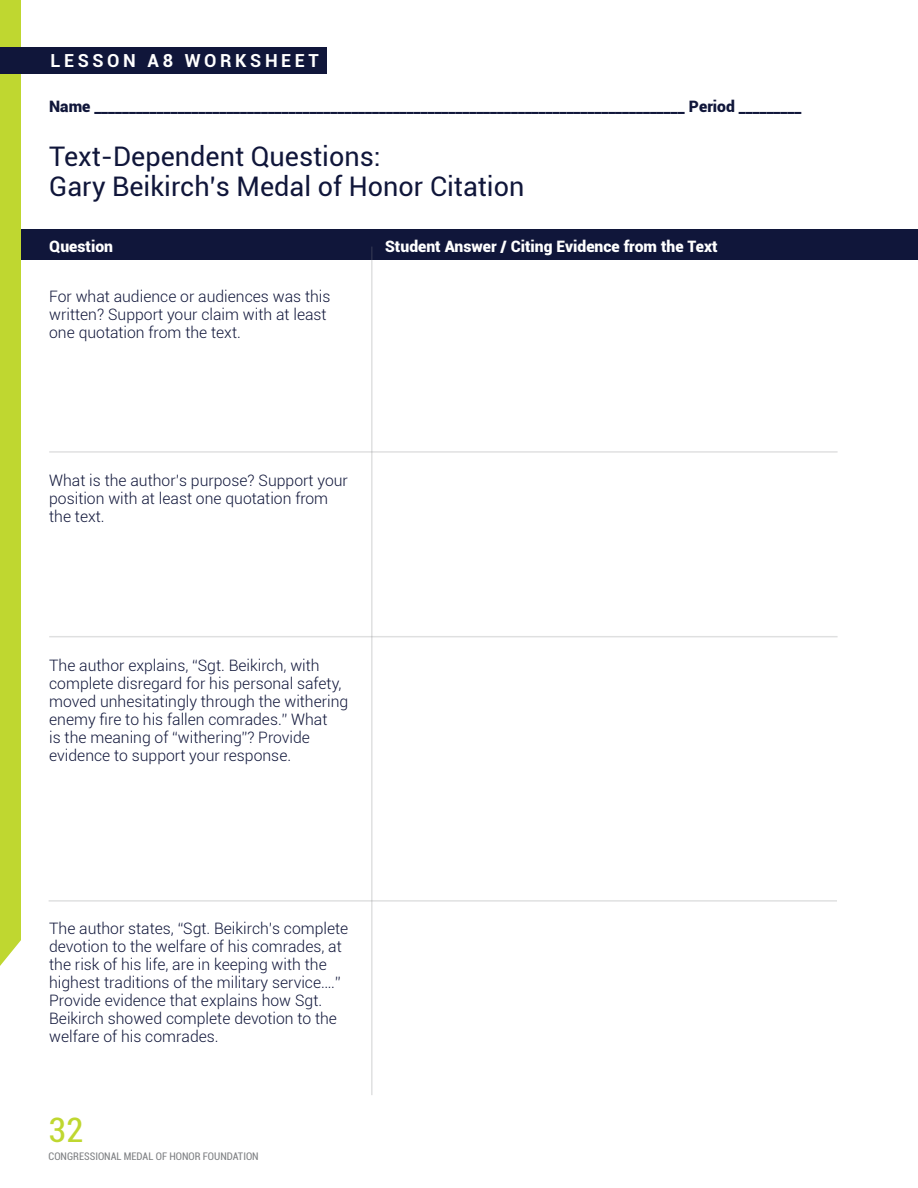
<style>
.page{position:relative;width:918px;height:1188px;background:#fff}
.page>*{position:absolute;margin:0;border:0;box-sizing:border-box;transform-origin:0 0}
.t1{font:condensed 33.75px "Roboto";color:#bfd730}
.t2{font:27px/30px "Roboto";color:#10163a}
.t3{font:700 18px "Roboto";letter-spacing:.2em;color:#fff}
.t4{font:300 15.75px/18px "Roboto";color:#10163a}
.t5{font:900 15.75px "Roboto";color:#10163a}
.t6{font:900 15.75px "Roboto";color:#fff}
.t7{font:condensed 10.5px "Roboto";color:#808285}
</style>
<div class="page">
<div style="left:0;top:229px;width:918px;height:31px;background:#10163a"></div>
<hr style="left:371px;top:247px;width:2px;height:848px;background:#808285">
<hr style="left:49px;top:451px;width:789px;height:2px;background:#808285">
<hr style="left:49px;top:636px;width:789px;height:1px;background:#808285">
<hr style="left:49px;top:900px;width:788px;height:2px;background:#808285">
<div style="left:0;top:0;width:21px;height:966px;background:#bfd730"></div>
<div style="left:0;top:47px;width:326px;height:27px;background:#10163a"></div>
<p class="t3" style="left:51px;top:48px;width:270px">LESSON A8 WORKSHEET</p>
<p class="t5" style="left:49px;top:95px;width:754px">Name _____________________________________________________________________________________ Period _________</p>
<h2 class="t2" style="left:49px;top:141px;width:477px">Text-Dependent Questions:<br>Gary Beikirch’s Medal of Honor Citation</h2>
<p class="t6" style="left:49px;top:235px;width:65px">Question</p>
<p class="t6" style="left:385px;top:235px;width:334px">Student Answer / Citing Evidence from the Text</p>
<p class="t4" style="left:49px;top:286px;width:283px">For what audience or audiences was this written? Support your claim with at least one quotation from the text.</p>
<p class="t4" style="left:49px;top:471px;width:300px">What is the author’s purpose? Support your position with at least one quotation from the text.</p>
<p class="t4" style="left:49px;top:655px;width:301px">The author explains, “Sgt. Beikirch, with complete disregard for his personal safety, moved unhesitatingly through the withering enemy fire to his fallen comrades.” What<br>is the meaning of “withering”? Provide evidence to support your response.</p>
<p class="t4" style="left:49px;top:919px;width:301px">The author states, “Sgt. Beikirch’s complete devotion to the welfare of his comrades, at the risk of his life, are in keeping with the highest traditions of the military service….” Provide evidence that explains how Sgt.<br>Beikirch showed complete devotion to the welfare of his comrades.</p>
<h1 class="t1" style="left:49px;top:1107px;width:36px">32</h1>
<p class="t7" style="left:49px;top:1149px;width:212px">CONGRESSIONAL MEDAL OF HONOR FOUNDATION</p>
</div>
